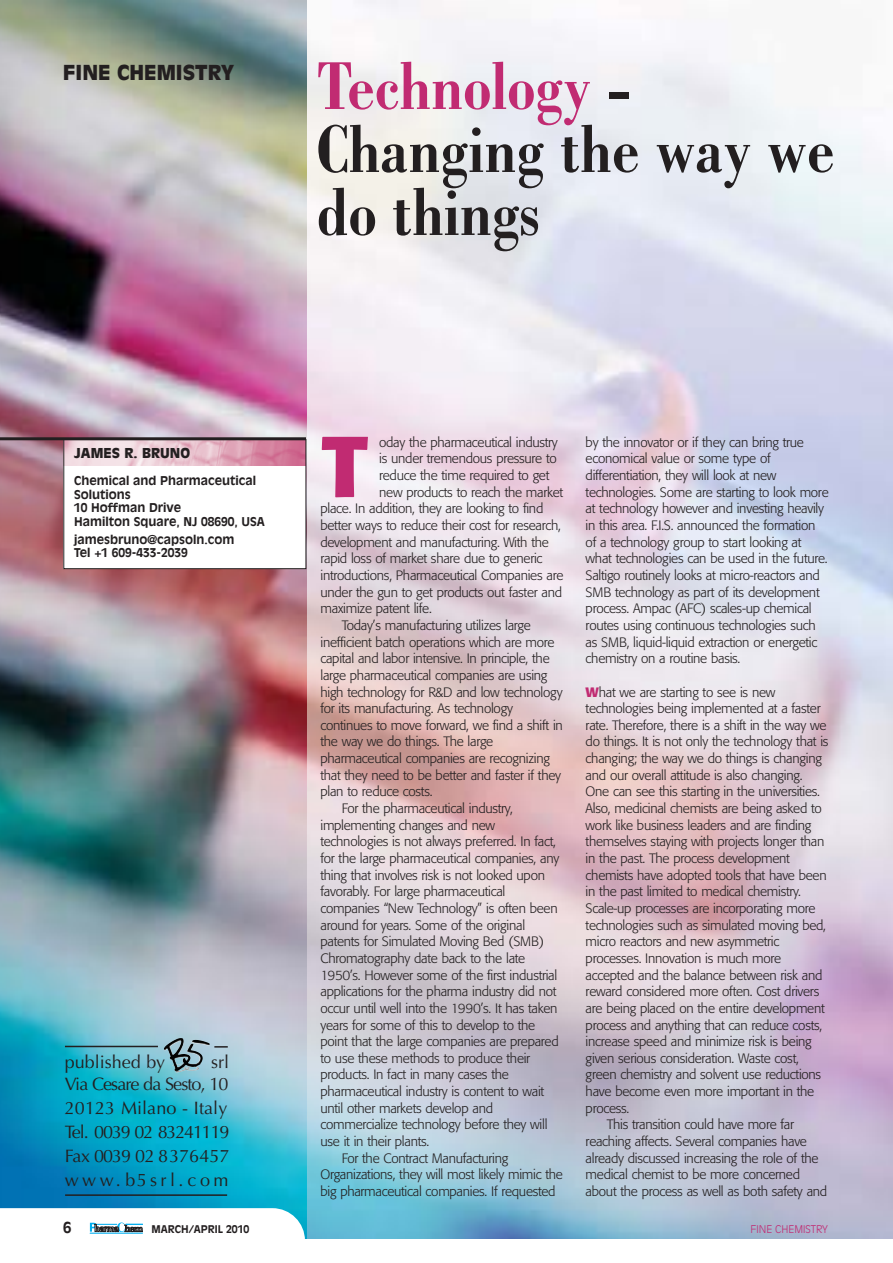
<style>
.page{position:relative;width:893px;height:1263px;background:#fff}
.page>*{position:absolute;margin:0;border:0;box-sizing:border-box;transform-origin:0 0}
.t1{font:700 85.35px "Formata";color:#c12b72}
.t2{font:700 condensed 72px/63px "Bodoni";color:#231f20}
.t3{font:900 20.4px "Antique Olive";color:#231f20}
.t4{font:18px/24px "Optima";color:#231f20}
.t5{font:18px/22px "Optima";letter-spacing:-.05em;color:#231f20;text-align:right}
.t6{font:700 15px "Antique Olive";color:#231f20}
.t7{font:300 13.5px/16.6px "Formata";letter-spacing:-.02em;color:#231f20}
.t8{font:900 13.5px "Antique Olive";color:#231f20}
.t9{font:700 12px/13.5px "Antique Olive";color:#231f20}
.t10{font:700 10.5px "Antique Olive";color:#231f20}
.t11{font:300 10.5px "Antique Olive";color:#c12b72}
.s1{color:#c12b72}
.s2{font-weight:700;color:#c12b72}
</style>
<div class="page">
<img style="left:306px;top:0;width:586px;height:1239px">
<img style="left:0;top:0;width:306px;height:1239px">
<img style="left:66px;top:441px;width:238px;height:25px">
<div style="left:64px;top:466px;width:242px;height:103px;background:#fff"></div>
<div style="left:64px;top:439px;width:242px;height:130px;border:1px solid #231f20"></div>
<hr style="left:0;top:437px;width:306px;height:3px;background:#231f20">
<img style="left:164px;top:1038px;width:20px;height:11px">
<hr style="left:65px;top:1046px;width:93px;height:1px;background:#231f20">
<svg style="left:214px;top:1046px;width:14px;height:2px"></svg>
<hr style="left:65px;top:1194px;width:162px;height:2px;background:#231f20">
<svg style="left:0;top:1208px;width:305px;height:31px"></svg>
<hr style="left:90px;top:1233px;width:53px;height:1px;background:#00aeef">
<h3 class="t3" style="left:63px;top:64px;width:173px">FINE CHEMISTRY</h3>
<h2 class="t2" style="left:317px;top:62px;width:520px"><span class="s1">Technology</span> -<br>Changing the way we do things</h2>
<p class="t8" style="left:74px;top:448px;width:117px">JAMES R. BRUNO</p>
<p class="t9" style="left:74px;top:475px;width:192px">Chemical and Pharmaceutical<br>Solutions<br>10 Hoffman Drive<br>Hamilton Square, NJ 08690, USA</p>
<p class="t9" style="left:74px;top:533px;width:162px">jamesbruno@capsoln.com<br>Tel +1 609-433-2039</p>
<h3 class="t5" style="left:65px;top:1052px;width:166px">srl<br>Via Cesare da Sesto, 10</h3>
<h3 class="t4" style="left:65px;top:1097px;width:166px">20123 Milano - Italy<br>Tel. 0039 02 83241119<br>Fax 0039 02 8376457 www.b5srl.com</h3>
<h3 class="t4" style="left:65px;top:1051px;width:102px">published by</h3>
<p class="t7" style="left:379px;top:435px;width:180px">oday the pharmaceutical industry</p>
<p class="t7" style="left:379px;top:451px;width:179px">is under tremendous pressure to</p>
<p class="t7" style="left:379px;top:468px;width:172px">reduce the time required to get</p>
<p class="t7" style="left:379px;top:485px;width:185px">new products to reach the market</p>
<p class="t7" style="left:320px;top:501px;width:224px">place. In addition, they are looking to find</p>
<p class="t7" style="left:320px;top:518px;width:242px">better ways to reduce their cost for research,</p>
<p class="t7" style="left:320px;top:535px;width:230px">development and manufacturing. With the</p>
<p class="t7" style="left:320px;top:551px;width:223px">rapid loss of market share due to generic</p>
<p class="t7" style="left:320px;top:568px;width:244px">introductions, Pharmaceutical Companies are</p>
<p class="t7" style="left:320px;top:585px;width:243px">under the gun to get products out faster and</p>
<p class="t7" style="left:320px;top:601px;width:113px">maximize patent life.</p>
<p class="t7" style="left:342px;top:618px;width:191px">Today’s manufacturing utilizes large</p>
<p class="t7" style="left:320px;top:634px;width:236px">inefficient batch operations which are more</p>
<p class="t7" style="left:320px;top:651px;width:231px">capital and labor intensive. In principle, the</p>
<p class="t7" style="left:320px;top:668px;width:228px">large pharmaceutical companies are using</p>
<p class="t7" style="left:320px;top:684px;width:244px">high technology for R&amp;D and low technology</p>
<p class="t7" style="left:320px;top:701px;width:194px">for its manufacturing. As technology</p>
<p class="t7" style="left:320px;top:718px;width:244px">continues to move forward, we find a shift in</p>
<p class="t7" style="left:320px;top:734px;width:174px">the way we do things. The large</p>
<p class="t7" style="left:320px;top:751px;width:231px">pharmaceutical companies are recognizing</p>
<p class="t7" style="left:320px;top:768px;width:242px">that they need to be better and faster if they</p>
<p class="t7" style="left:320px;top:784px;width:114px">plan to reduce costs.</p>
<p class="t7" style="left:342px;top:801px;width:172px">For the pharmaceutical industry,</p>
<p class="t7" style="left:320px;top:818px;width:176px">implementing changes and new</p>
<p class="t7" style="left:320px;top:834px;width:237px">technologies is not always preferred. In fact,</p>
<p class="t7" style="left:320px;top:851px;width:240px">for the large pharmaceutical companies, any</p>
<p class="t7" style="left:320px;top:868px;width:226px">thing that involves risk is not looked upon</p>
<p class="t7" style="left:320px;top:884px;width:186px">favorably. For large pharmaceutical</p>
<p class="t7" style="left:320px;top:901px;width:239px">companies “New Technology” is often been</p>
<p class="t7" style="left:320px;top:918px;width:206px">around for years. Some of the original</p>
<p class="t7" style="left:320px;top:934px;width:225px">patents for Simulated Moving Bed (SMB)</p>
<p class="t7" style="left:320px;top:951px;width:206px">Chromatography date back to the late</p>
<p class="t7" style="left:320px;top:967px;width:238px">1950’s. However some of the first industrial</p>
<p class="t7" style="left:320px;top:984px;width:237px">applications for the pharma industry did not</p>
<p class="t7" style="left:320px;top:1001px;width:238px">occur until well into the 1990’s. It has taken</p>
<p class="t7" style="left:320px;top:1017px;width:216px">years for some of this to develop to the</p>
<p class="t7" style="left:320px;top:1034px;width:240px">point that the large companies are prepared</p>
<p class="t7" style="left:320px;top:1051px;width:211px">to use these methods to produce their</p>
<p class="t7" style="left:320px;top:1067px;width:190px">products. In fact in many cases the</p>
<p class="t7" style="left:320px;top:1084px;width:225px">pharmaceutical industry is content to wait</p>
<p class="t7" style="left:320px;top:1101px;width:174px">until other markets develop and</p>
<p class="t7" style="left:320px;top:1117px;width:228px">commercialize technology before they will</p>
<p class="t7" style="left:320px;top:1134px;width:110px">use it in their plants.</p>
<p class="t7" style="left:342px;top:1151px;width:168px">For the Contract Manufacturing</p>
<p class="t7" style="left:320px;top:1167px;width:244px">Organizations, they will most likely mimic the</p>
<p class="t7" style="left:320px;top:1184px;width:237px">big pharmaceutical companies. If requested</p>
<h1 class="t1" style="left:321px;top:429px;width:48px">T</h1>
<p class="t7" style="left:585px;top:435px;width:244px">by the innovator or if they can bring true economical value or some type of differentiation, they will look at new technologies. Some are starting to look more at technology however and investing heavily in this area. F.I.S. announced the formation of a technology group to start looking at what technologies can be used in the future.<br>Saltigo routinely looks at micro-reactors and SMB technology as part of its development process. Ampac (AFC) scales-up chemical routes using continuous technologies such as SMB, liquid-liquid extraction or energetic chemistry on a routine basis.</p>
<p class="t7" style="left:585px;top:684px;width:191px"><span class="s2">W</span>hat we are starting to see is new</p>
<p class="t7" style="left:585px;top:701px;width:236px">technologies being implemented at a faster</p>
<p class="t7" style="left:585px;top:718px;width:242px">rate. Therefore, there is a shift in the way we</p>
<p class="t7" style="left:585px;top:734px;width:244px">do things. It is not only the technology that is</p>
<p class="t7" style="left:585px;top:751px;width:238px">changing; the way we do things is changing</p>
<p class="t7" style="left:585px;top:768px;width:218px">and our overall attitude is also changing.</p>
<p class="t7" style="left:585px;top:784px;width:236px">One can see this starting in the universities.</p>
<p class="t7" style="left:585px;top:801px;width:238px">Also, medicinal chemists are being asked to</p>
<p class="t7" style="left:585px;top:818px;width:227px">work like business leaders and are finding</p>
<p class="t7" style="left:585px;top:834px;width:240px">themselves staying with projects longer than</p>
<p class="t7" style="left:585px;top:851px;width:206px">in the past. The process development</p>
<p class="t7" style="left:585px;top:868px;width:242px">chemists have adopted tools that have been</p>
<p class="t7" style="left:585px;top:884px;width:217px">in the past limited to medical chemistry.</p>
<p class="t7" style="left:585px;top:901px;width:231px">Scale-up processes are incorporating more</p>
<p class="t7" style="left:585px;top:918px;width:242px">technologies such as simulated moving bed,</p>
<p class="t7" style="left:585px;top:934px;width:195px">micro reactors and new asymmetric</p>
<p class="t7" style="left:585px;top:951px;width:197px">processes. Innovation is much more</p>
<p class="t7" style="left:585px;top:967px;width:238px">accepted and the balance between risk and</p>
<p class="t7" style="left:585px;top:984px;width:235px">reward considered more often. Cost drivers</p>
<p class="t7" style="left:585px;top:1001px;width:240px">are being placed on the entire development</p>
<p class="t7" style="left:585px;top:1017px;width:238px">process and anything that can reduce costs,</p>
<p class="t7" style="left:585px;top:1034px;width:227px">increase speed and minimize risk is being</p>
<p class="t7" style="left:585px;top:1051px;width:215px">given serious consideration. Waste cost,</p>
<p class="t7" style="left:585px;top:1067px;width:237px">green chemistry and solvent use reductions</p>
<p class="t7" style="left:585px;top:1084px;width:230px">have become even more important in the</p>
<p class="t7" style="left:585px;top:1101px;width:45px">process.</p>
<p class="t7" style="left:607px;top:1117px;width:188px">This transition could have more far</p>
<p class="t7" style="left:585px;top:1134px;width:223px">reaching affects. Several companies have</p>
<p class="t7" style="left:585px;top:1151px;width:234px">already discussed increasing the role of the</p>
<p class="t7" style="left:585px;top:1167px;width:216px">medical chemist to be more concerned</p>
<p class="t7" style="left:585px;top:1184px;width:243px">about the process as well as both safety and</p>
<p class="t6" style="left:63px;top:1221px;width:10px">6</p>
<p class="t10" style="left:151px;top:1225px;width:100px">MARCH/APRIL 2010</p>
<p class="t11" style="left:750px;top:1225px;width:79px">FINE CHEMISTRY</p>
</div>
